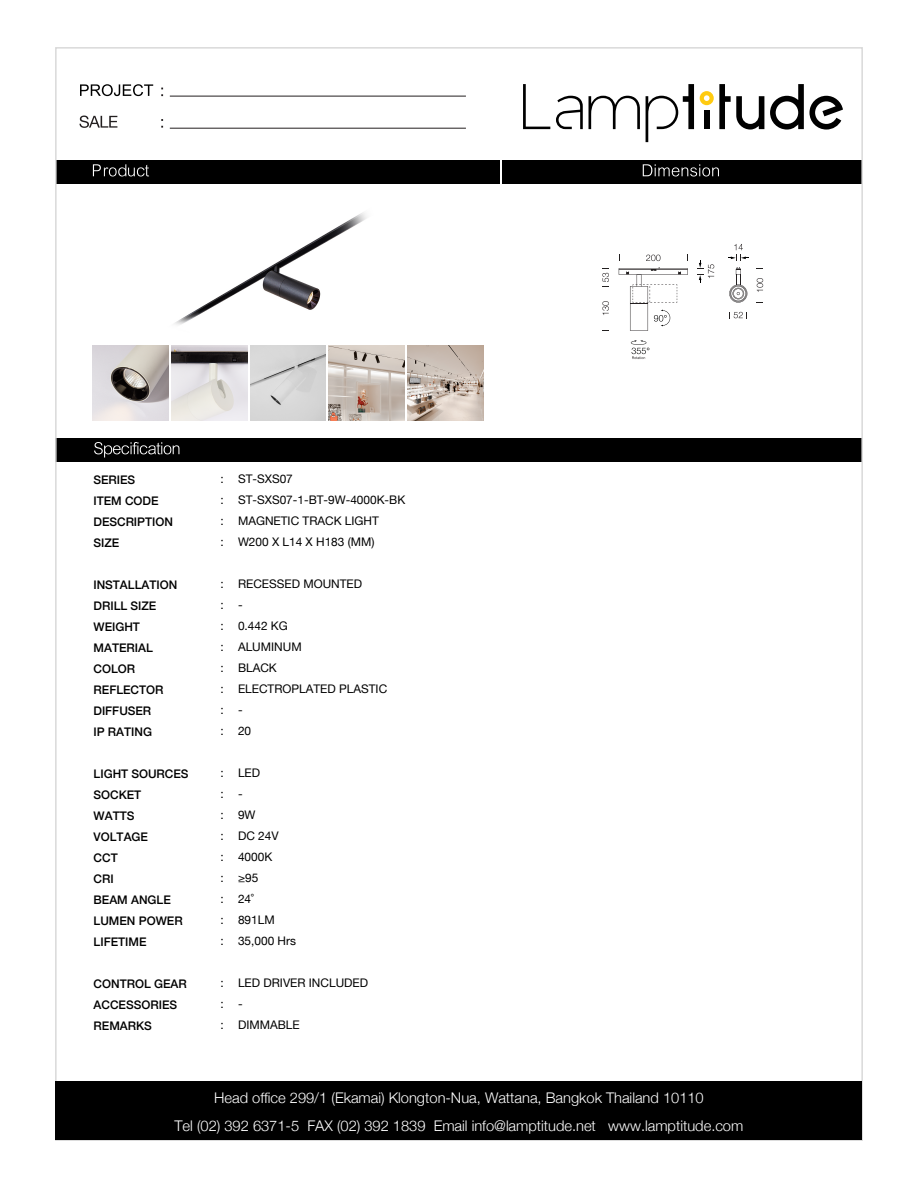
<style>
.page{position:relative;width:918px;height:1188px;background:#fff}
.page>*{position:absolute;margin:0;border:0;box-sizing:border-box;transform-origin:0 0}
.t1{font:300 14.7px/27.8px "Helvetica Neue";letter-spacing:-.005em;color:#fff;text-align:center}
.t2{font:11.85px/21px "Helvetica Neue";color:#000;text-align:justify}
.t3{font:500 11.85px/21px "Helvetica Neue";color:#000}
</style>
<div class="page">
<svg style="left:523px;top:84px;width:27px;height:45px"></svg>
<svg style="left:589px;top:96px;width:51px;height:33px"></svg>
<svg style="left:556px;top:96px;width:27px;height:33px"></svg>
<svg style="left:646px;top:84px;width:48px;height:58px"></svg>
<svg style="left:700px;top:84px;width:64px;height:46px"></svg>
<svg style="left:770px;top:84px;width:73px;height:46px"></svg>
<div style="left:56px;top:438px;width:806px;height:23px;background:#000"></div>
<div style="left:503px;top:160px;width:359px;height:23px;background:#000"></div>
<div style="left:56px;top:160px;width:444px;height:23px;background:#000"></div>
<svg style="left:93px;top:164px;width:56px;height:12px"></svg>
<svg style="left:643px;top:164px;width:76px;height:12px"></svg>
<svg style="left:94px;top:442px;width:85px;height:16px"></svg>
<svg style="left:80px;top:116px;width:37px;height:12px"></svg>
<hr style="left:170px;top:96px;width:296px;height:1px;background:#231f20">
<hr style="left:170px;top:128px;width:296px;height:1px;background:#231f20">
<svg style="left:80px;top:84px;width:73px;height:12px"></svg>
<div style="left:56px;top:1081px;width:806px;height:59px;background:#000"></div>
<img style="left:174px;top:212px;width:193px;height:113px">
<img style="left:329px;top:345px;width:76px;height:76px">
<img style="left:408px;top:345px;width:76px;height:76px">
<img style="left:171px;top:345px;width:76px;height:76px">
<img style="left:250px;top:345px;width:76px;height:76px">
<img style="left:92px;top:345px;width:76px;height:76px">
<svg style="left:729px;top:267px;width:18px;height:36px"></svg>
<svg style="left:729px;top:312px;width:18px;height:6px"></svg>
<svg style="left:757px;top:278px;width:6px;height:14px"></svg>
<svg style="left:728px;top:244px;width:21px;height:17px"></svg>
<svg style="left:602px;top:301px;width:7px;height:14px"></svg>
<svg style="left:602px;top:268px;width:7px;height:19px"></svg>
<svg style="left:646px;top:255px;width:14px;height:6px"></svg>
<svg style="left:697px;top:260px;width:17px;height:23px"></svg>
<svg style="left:619px;top:267px;width:69px;height:64px"></svg>
<svg style="left:631px;top:340px;width:18px;height:19px"></svg>
<p class="t3" style="left:94px;top:469px;width:81px">SERIES<br>ITEM CODE<br>DESCRIPTION<br>SIZE</p>
<p class="t3" style="left:94px;top:574px;width:85px">INSTALLATION<br>DRILL SIZE<br>WEIGHT<br>MATERIAL<br>COLOR<br>REFLECTOR<br>DIFFUSER<br>IP RATING</p>
<p class="t3" style="left:94px;top:763px;width:96px">LIGHT SOURCES<br>SOCKET<br>WATTS<br>VOLTAGE<br>CCT<br>CRI<br>BEAM ANGLE<br>LUMEN POWER<br>LIFETIME</p>
<p class="t3" style="left:94px;top:973px;width:95px">CONTROL GEAR<br>ACCESSORIES<br>REMARKS</p>
<p class="t2" style="left:221px;top:469px;width:5px">: : : :</p>
<p class="t2" style="left:221px;top:574px;width:5px">: : : : : : : :</p>
<p class="t2" style="left:221px;top:763px;width:5px">: : : : : : : : :</p>
<p class="t2" style="left:221px;top:973px;width:5px">: : :</p>
<p class="t2" style="left:238px;top:469px;width:169px;text-align:left">ST-SXS07<br>ST-SXS07-1-BT-9W-4000K-BK<br>MAGNETIC TRACK LIGHT<br>W200 X L14 X H183 (MM)</p>
<p class="t2" style="left:238px;top:574px;width:151px;text-align:left">RECESSED MOUNTED<br>-<br>0.442 KG<br>ALUMINUM<br>BLACK<br>ELECTROPLATED PLASTIC -<br>20</p>
<p class="t2" style="left:238px;top:763px;width:59px;text-align:left">LED<br>-<br>9W<br>DC 24V<br>4000K<br>≥95<br>24˚<br>891LM<br>35,000 Hrs</p>
<p class="t2" style="left:238px;top:973px;width:132px;text-align:left">LED DRIVER INCLUDED -<br>DIMMABLE</p>
<p class="t1" style="left:175px;top:1083px;width:570px">Head office 299/1 (Ekamai) Klongton-Nua, Wattana, Bangkok Thailand 10110<br>Tel (02) 392 6371-5 FAX (02) 392 1839 Email info@lamptitude.net www.lamptitude.com</p>
</div>
